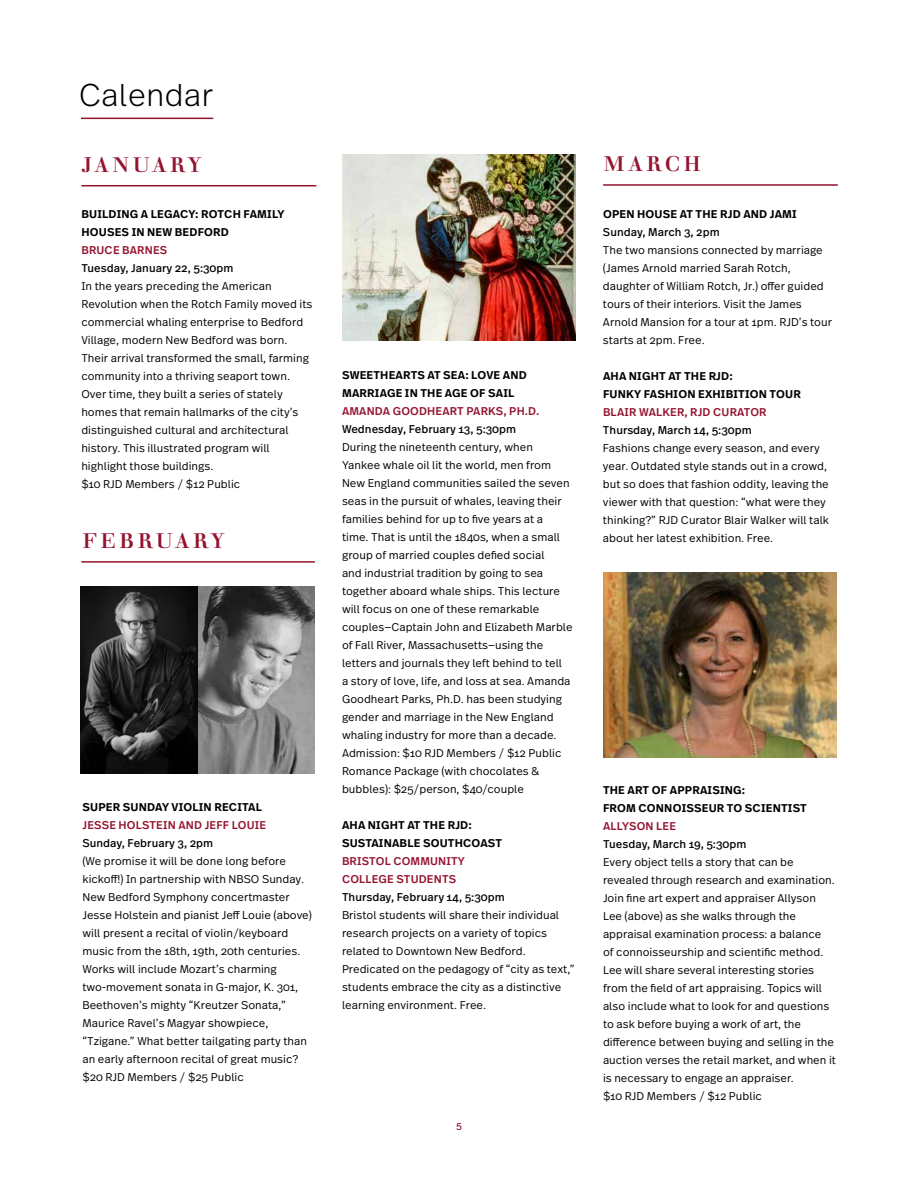
<style>
.page{position:relative;width:918px;height:1188px;background:#fff}
.page>*{position:absolute;margin:0;border:0;box-sizing:border-box;transform-origin:0 0}
.t1{font:300 31.5px "Real Text Pro";color:#000}
.t2{font:500 21px "Walbaum 18 pt";letter-spacing:.155em;color:#941430}
.t3{font:500 21px "Walbaum 18 pt";letter-spacing:.13em;color:#941430}
.t4{font:300 11.25px/18px "Real Text Pro";color:#000}
.t5{font:600 11.25px/18px "Real Text Pro";letter-spacing:.015em;color:#000}
.t6{font:11.25px "Real Text Pro";color:#000}
.t7{font:500 11.25px "Real Text Pro";letter-spacing:.015em;color:#941430}
.t8{font:9.75px "Real Text Pro";color:#941430}
</style>
<div class="page">
<hr style="left:81px;top:118px;width:132px;height:1px;background:#941430">
<img style="left:81px;top:587px;width:234px;height:187px">
<img style="left:604px;top:572px;width:232px;height:185px">
<img style="left:342px;top:154px;width:234px;height:187px">
<hr style="left:81px;top:185px;width:235px;height:1px;background:#941430">
<hr style="left:81px;top:561px;width:234px;height:2px;background:#941430">
<hr style="left:603px;top:184px;width:235px;height:2px;background:#941430">
<h1 class="t1" style="left:79px;top:73px;width:136px">Calendar</h1>
<h2 class="t3" style="left:81px;top:147px;width:122px">JANUARY</h2>
<p class="t5" style="left:81px;top:205px;width:205px">BUILDING A LEGACY: ROTCH FAMILY<br>HOUSES IN NEW BEDFORD</p>
<p class="t7" style="left:81px;top:242px;width:57px">BRUCE BARNES</p>
<p class="t6" style="left:81px;top:260px;width:154px">Tuesday, January 22, 5:30pm</p>
<p class="t4" style="left:81px;top:276px;width:233px">In the years preceding the American Revolution when the Rotch Family moved its commercial whaling enterprise to Bedford Village, modern New Bedford was born.<br>Their arrival transformed the small, farming community into a thriving seaport town.<br>Over time, they built a series of stately homes that remain hallmarks of the city’s distinguished cultural and architectural history. This illustrated program will highlight those buildings.<br>$10 RJD Members / $12 Public</p>
<h2 class="t2" style="left:83px;top:523px;width:144px">FEBRUARY</h2>
<p class="t5" style="left:82px;top:798px;width:181px">SUPER SUNDAY VIOLIN RECITAL</p>
<p class="t7" style="left:82px;top:817px;width:13px">JESSE</p>
<p class="t7" style="left:119px;top:817px;width:25px">HOLSTEIN</p>
<p class="t7" style="left:178px;top:817px;width:9px">AND</p>
<p class="t7" style="left:205px;top:817px;width:57px">JEFF LOUIE</p>
<p class="t6" style="left:82px;top:835px;width:132px">Sunday, February 3, 2pm</p>
<p class="t4" style="left:82px;top:852px;width:231px">(We promise it will be done long before kickoff!) In partnership with NBSO Sunday.<br>New Bedford Symphony concertmaster Jesse Holstein and pianist Jeff Louie (above) will present a recital of violin/keyboard music from the 18th, 19th, 20th centuries.<br>Works will include Mozart’s charming two-movement sonata in G-major, K. 301, Beethoven’s mighty “Kreutzer Sonata,” Maurice Ravel’s Magyar showpiece, “Tzigane.” What better tailgating party than an early afternoon recital of great music? $20 RJD Members / $25 Public</p>
<p class="t5" style="left:342px;top:366px;width:186px">SWEETHEARTS AT SEA: LOVE AND<br>MARRIAGE IN THE AGE OF SAIL</p>
<p class="t7" style="left:342px;top:404px;width:26px">AMANDA</p>
<p class="t7" style="left:393px;top:404px;width:35px">GOODHEART</p>
<p class="t7" style="left:466px;top:404px;width:16px">PARKS</p>
<p class="t7" style="left:503px;top:404px;width:37px">, PH.D.</p>
<p class="t6" style="left:342px;top:422px;width:176px">Wednesday, February 13, 5:30pm</p>
<p class="t4" style="left:342px;top:438px;width:232px">During the nineteenth century, when Yankee whale oil lit the world, men from New England communities sailed the seven seas in the pursuit of whales, leaving their families behind for up to five years at a<br>time. That is until the 1840s, when a small group of married couples defied social<br>and industrial tradition by going to sea together aboard whale ships. This lecture will focus on one of these remarkable couples—Captain John and Elizabeth Marble of Fall River, Massachusetts—using the letters and journals they left behind to tell<br>a story of love, life, and loss at sea. Amanda Goodheart Parks, Ph.D. has been studying gender and marriage in the New England whaling industry for more than a decade.<br>Admission: $10 RJD Members / $12 Public Romance Package (with chocolates &amp; bubbles): $25/person, $40/couple</p>
<p class="t5" style="left:342px;top:816px;width:9px">AHA</p>
<p class="t5" style="left:342px;top:816px;width:162px;text-align:center">NIGHT AT THE RJD:<br>SUSTAINABLE SOUTHCOAST</p>
<p class="t7" style="left:342px;top:854px;width:15px">BRIST</p>
<p class="t7" style="left:376px;top:854px;width:70px">OL COMMUNITY</p>
<p class="t7" style="left:342px;top:872px;width:25px">COLLEGE</p>
<p class="t7" style="left:397px;top:872px;width:31px">STUDENTS</p>
<p class="t6" style="left:342px;top:890px;width:164px">Thursday, February 14, 5:30pm</p>
<p class="t4" style="left:342px;top:906px;width:234px">Bristol students will share their individual research projects on a variety of topics related to Downtown New Bedford.<br>Predicated on the pedagogy of “city as text,” students embrace the city as a distinctive learning environment. Free.</p>
<p class="t8" style="left:456px;top:1120px;width:7px">5</p>
<h2 class="t2" style="left:603px;top:146px;width:99px">MARCH</h2>
<p class="t5" style="left:603px;top:205px;width:180px">OPEN HOUSE AT THE RJD AND JAMI</p>
<p class="t6" style="left:603px;top:224px;width:118px">Sunday, March 3, 2pm</p>
<p class="t4" style="left:603px;top:240px;width:231px">The two mansions connected by marriage (James Arnold married Sarah Rotch, daughter of William Rotch, Jr.) offer guided tours of their interiors. Visit the James Arnold Mansion for a tour at 1pm. RJD’s tour starts at 2pm. Free.</p>
<p class="t5" style="left:603px;top:367px;width:9px">AHA</p>
<p class="t5" style="left:603px;top:367px;width:199px;text-indent:26px">NIGHT AT THE RJD:<br>FUNKY FASHION EXHIBITION TOUR</p>
<p class="t7" style="left:603px;top:404px;width:15px">BLAIR</p>
<p class="t7" style="left:639px;top:404px;width:18px">WALKER</p>
<p class="t7" style="left:684px;top:404px;width:53px">, RJD CURAT</p>
<p class="t7" style="left:750px;top:404px;width:17px">OR</p>
<p class="t6" style="left:603px;top:422px;width:150px">Thursday, March 14, 5:30pm</p>
<p class="t4" style="left:603px;top:438px;width:228px">Fashions change every season, and every year. Outdated style stands out in a crowd, but so does that fashion oddity, leaving the viewer with that question: “what were they thinking?” RJD Curator Blair Walker will talk about her latest exhibition. Free.</p>
<p class="t5" style="left:603px;top:780px;width:205px">THE ART OF APPRAISING:<br>FROM CONNOISSEUR TO SCIENTIST</p>
<p class="t7" style="left:603px;top:818px;width:15px">ALLYS</p>
<p class="t7" style="left:637px;top:818px;width:33px">ON LEE</p>
<p class="t6" style="left:603px;top:836px;width:145px">Tuesday, March 19, 5:30pm</p>
<p class="t4" style="left:603px;top:852px;width:235px">Every object tells a story that can be revealed through research and examination.<br>Join fine art expert and appraiser Allyson Lee (above) as she walks through the appraisal examination process: a balance<br>of connoisseurship and scientific method.<br>Lee will share several interesting stories from the field of art appraising. Topics will also include what to look for and questions to ask before buying a work of art, the difference between buying and selling in the auction verses the retail market, and when it is necessary to engage an appraiser.<br>$10 RJD Members / $12 Public</p>
</div>
